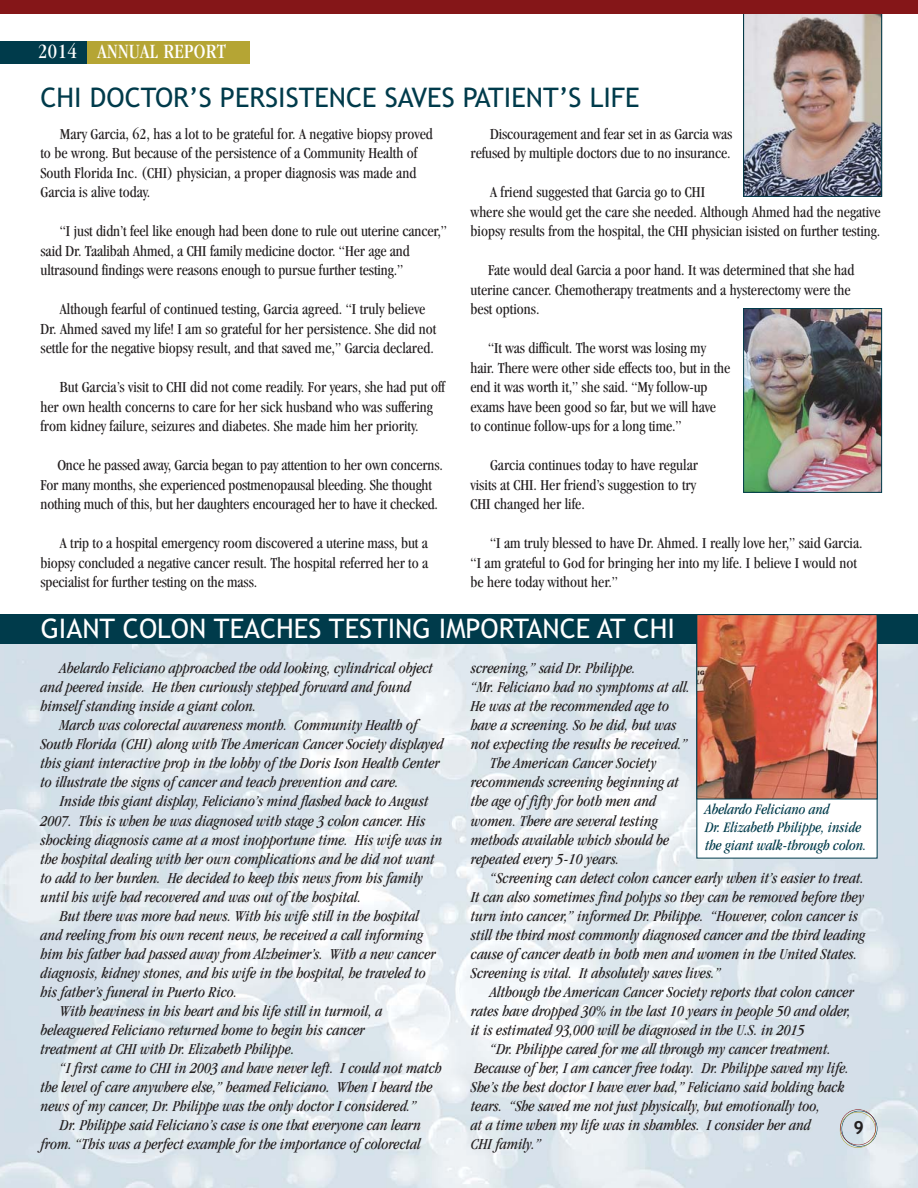
<style>
.page{position:relative;width:918px;height:1188px;background:#fff}
.page>*{position:absolute;margin:0;border:0;box-sizing:border-box;transform-origin:0 0}
.t1{font:27px "Trebuchet MS";color:#003b4b}
.t2{font:27px "Trebuchet MS";color:#fff}
.t3{font:condensed 21px "Garamond";letter-spacing:.02em;color:#fff}
.t4{font:700 18px "Trebuchet MS";color:#231f20}
.t5{font:italic condensed 15.75px/19px "Garamond";color:#231f20}
.t6{font:condensed 15.75px/19.5px "Garamond";color:#231f20}
.t7{font:italic condensed 15px/18px "Garamond";color:#003b4b}
</style>
<div class="page">
<div style="left:0;top:41px;width:250px;height:22px;background:#b5a534"></div>
<div style="left:0;top:41px;width:87px;height:22px;background:#003b4b"></div>
<img style="left:745px;top:14px;width:135px;height:181px">
<div style="left:743px;top:12px;width:139px;height:185px;border:1px solid #003b4b"></div>
<img style="left:745px;top:310px;width:135px;height:181px">
<div style="left:743px;top:308px;width:139px;height:185px;border:1px solid #003b4b"></div>
<img style="left:0;top:614px;width:918px;height:574px">
<div style="left:0;top:615px;width:918px;height:29px;background:#003b4b"></div>
<div style="left:0;top:0;width:918px;height:14px;background:#851618"></div>
<div style="left:842px;top:1111px;width:35px;height:36px;border:1px solid #003b4b;border-radius:50%"></div>
<div style="left:840px;top:1112px;width:36px;height:36px;border:1px solid #b5a534;border-radius:50%"></div>
<div style="left:840px;top:1109px;width:36px;height:36px;border:1px solid #851618;border-radius:50%"></div>
<div style="left:697px;top:615px;width:180px;height:243px;background:#fff"></div>
<img style="left:698px;top:616px;width:178px;height:181px">
<div style="left:696px;top:614px;width:182px;height:185px;border:1px solid #003b4b"></div>
<h2 class="t3" style="left:38px;top:43px;width:189px">2014 ANNUAL REPORT</h2>
<h1 class="t1" style="left:40px;top:82px;width:601px">CHI DOCTOR’S PERSISTENCE SAVES PATIENT’S LIFE</h1>
<p class="t6" style="left:40px;top:125px;width:394px;text-indent:19px">Mary Garcia, 62, has a lot to be grateful for. A negative biopsy proved to be wrong. But because of the persistence of a Community Health of South Florida Inc. (CHI) physician, a proper diagnosis was made and Garcia is alive today.</p>
<p class="t6" style="left:40px;top:223px;width:408px;text-indent:19px">“I just didn’t feel like enough had been done to rule out uterine cancer,” said Dr. Taalibah Ahmed, a CHI family medicine doctor. “Her age and ultrasound findings were reasons enough to pursue further testing.”</p>
<p class="t6" style="left:40px;top:301px;width:397px;text-align:center">Although fearful of continued testing, Garcia agreed. “I truly believe<br>Dr. Ahmed saved my life! I am so grateful for her persistence. She did not settle for the negative biopsy result, and that saved me,” Garcia declared.</p>
<p class="t6" style="left:40px;top:379px;width:406px;text-indent:19px">But Garcia’s visit to CHI did not come readily. For years, she had put off her own health concerns to care for her sick husband who was suffering from kidney failure, seizures and diabetes. She made him her priority.</p>
<p class="t6" style="left:40px;top:457px;width:404px;text-indent:17px">Once he passed away, Garcia began to pay attention to her own concerns.<br>For many months, she experienced postmenopausal bleeding. She thought nothing much of this, but her daughters encouraged her to have it checked.</p>
<p class="t6" style="left:40px;top:535px;width:389px;text-align:justify;text-indent:19px">A trip to a hospital emergency room discovered a uterine mass, but a biopsy concluded a negative cancer result. The hospital referred her to a specialist for further testing on the mass.</p>
<p class="t6" style="left:471px;top:125px;width:263px;text-align:right">Discouragement and fear set in as Garcia was refused by multiple doctors due to no insurance.</p>
<p class="t6" style="left:471px;top:184px;width:412px;text-indent:19px">A friend suggested that Garcia go to CHI<br>where she would get the care she needed. Although Ahmed had the negative biopsy results from the hospital, the CHI physician isisted on further testing.</p>
<p class="t6" style="left:471px;top:262px;width:385px;text-indent:17px">Fate would deal Garcia a poor hand. It was determined that she had uterine cancer. Chemotherapy treatments and a hysterectomy were the best options.</p>
<p class="t6" style="left:471px;top:340px;width:261px;text-indent:17px">“It was difficult. The worst was losing my hair. There were other side effects too, but in the end it was worth it,” she said. “My follow-up exams have been good so far, but we will have to continue follow-ups for a long time.”</p>
<p class="t6" style="left:471px;top:457px;width:229px;text-indent:19px">Garcia continues today to have regular visits at CHI. Her friend’s suggestion to try<br>CHI changed her life.</p>
<p class="t6" style="left:471px;top:535px;width:394px;text-indent:19px">“I am truly blessed to have Dr. Ahmed. I really love her,” said Garcia. “I am grateful to God for bringing her into my life. I believe I would not be here today without her.”</p>
<h1 class="t2" style="left:41px;top:613px;width:636px">GIANT COLON TEACHES TESTING IMPORTANCE AT CHI</h1>
<p class="t5" style="left:40px;top:660px;width:394px;text-indent:19px">Abelardo Feliciano approached the odd looking, cylindrical object and peered inside. He then curiously stepped forward and found himself standing inside a giant colon.</p>
<p class="t5" style="left:40px;top:717px;width:405px;text-indent:19px">March was colorectal awareness month. Community Health of South Florida (CHI) along with The American Cancer Society displayed this giant interactive prop in the lobby of the Doris Ison Health Center to illustrate the signs of cancer and teach prevention and care.</p>
<p class="t5" style="left:40px;top:793px;width:404px;text-indent:19px">Inside this giant display, Feliciano’s mind flashed back to August 2007. This is when he was diagnosed with stage 3 colon cancer. His shocking diagnosis came at a most inopportune time. His wife was in the hospital dealing with her own complications and he did not want to add to her burden. He decided to keep this news from his family until his wife had recovered and was out of the hospital.</p>
<p class="t5" style="left:60px;top:907px;width:361px">But there was more bad news. With his wife still in the hospital</p>
<p class="t5" style="left:40px;top:927px;width:384px">and reeling from his own recent news, he received a call informing</p>
<p class="t5" style="left:40px;top:946px;width:397px">him his father had passed away from Alzheimer’s. With a new cancer</p>
<p class="t5" style="left:40px;top:965px;width:387px">diagnosis, kidney stones, and his wife in the hospital, he traveled to</p>
<p class="t5" style="left:40px;top:984px;width:198px">his father’s funeral in Puerto Rico.</p>
<p class="t5" style="left:60px;top:1003px;width:324px">With heaviness in his heart and his life still in turmoil, a</p>
<p class="t5" style="left:40px;top:1022px;width:326px">beleaguered Feliciano returned home to begin his cancer</p>
<p class="t5" style="left:40px;top:1041px;width:256px">treatment at CHI with Dr. Elizabeth Philippe.</p>
<p class="t5" style="left:60px;top:1060px;width:383px">“I first came to CHI in 2003 and have never left. I could not match</p>
<p class="t5" style="left:40px;top:1079px;width:394px">the level of care anywhere else,” beamed Feliciano. When I heard the</p>
<p class="t5" style="left:40px;top:1098px;width:378px">news of my cancer, Dr. Philippe was the only doctor I considered.”</p>
<p class="t5" style="left:60px;top:1117px;width:362px">Dr. Philippe said Feliciano’s case is one that everyone can learn</p>
<p class="t5" style="left:40px;top:1136px;width:382px">from. “This was a perfect example for the importance of colorectal</p>
<p class="t5" style="left:471px;top:660px;width:166px">screening,” said Dr. Philippe.</p>
<p class="t5" style="left:471px;top:679px;width:221px">“Mr. Feliciano had no symptoms at all.</p>
<p class="t5" style="left:471px;top:698px;width:200px">He was at the recommended age to</p>
<p class="t5" style="left:471px;top:717px;width:207px">have a screening. So he did, but was</p>
<p class="t5" style="left:471px;top:736px;width:218px">not expecting the results he received.”</p>
<p class="t5" style="left:490px;top:755px;width:168px">The American Cancer Society</p>
<p class="t5" style="left:471px;top:774px;width:210px">recommends screening beginning at</p>
<p class="t5" style="left:471px;top:793px;width:187px">the age of fifty for both men and</p>
<p class="t5" style="left:471px;top:812px;width:189px">women. There are several testing</p>
<p class="t5" style="left:471px;top:831px;width:200px">methods available which should be</p>
<p class="t5" style="left:471px;top:850px;width:150px">repeated every 5-10 years.</p>
<p class="t5" style="left:490px;top:869px;width:375px">“Screening can detect colon cancer early when it’s easier to treat.</p>
<p class="t5" style="left:471px;top:888px;width:395px">It can also sometimes find polyps so they can be removed before they</p>
<p class="t5" style="left:471px;top:907px;width:389px">turn into cancer,” informed Dr. Philippe. “However, colon cancer is</p>
<p class="t5" style="left:471px;top:926px;width:396px">still the third most commonly diagnosed cancer and the third leading</p>
<p class="t5" style="left:471px;top:946px;width:388px">cause of cancer death in both men and women in the United States.</p>
<p class="t5" style="left:471px;top:965px;width:251px">Screening is vital. It absolutely saves lives.”</p>
<p class="t5" style="left:490px;top:984px;width:365px">Although the American Cancer Society reports that colon cancer</p>
<p class="t5" style="left:471px;top:1003px;width:381px">rates have dropped 30% in the last 10 years in people 50 and older,</p>
<p class="t5" style="left:471px;top:1022px;width:335px">it is estimated 93,000 will be diagnosed in the U.S. in 2015</p>
<p class="t5" style="left:490px;top:1041px;width:342px">“Dr. Philippe cared for me all through my cancer treatment.</p>
<p class="t5" style="left:474px;top:1060px;width:376px">Because of her, I am cancer free today. Dr. Philippe saved my life.</p>
<p class="t5" style="left:471px;top:1079px;width:375px">She’s the best doctor I have ever had,” Feliciano said holding back</p>
<p class="t5" style="left:471px;top:1098px;width:351px">tears. “She saved me not just physically, but emotionally too,</p>
<p class="t5" style="left:471px;top:1117px;width:342px">at a time when my life was in shambles. I consider her and</p>
<p class="t5" style="left:471px;top:1136px;width:72px">CHI family.”</p>
<p class="t7" style="left:705px;top:801px;width:163px">Abelardo Feliciano and<br>Dr. Elizabeth Philippe, inside the giant walk-through colon.</p>
<p class="t4" style="left:853px;top:1117px;width:12px">9</p>
</div>
